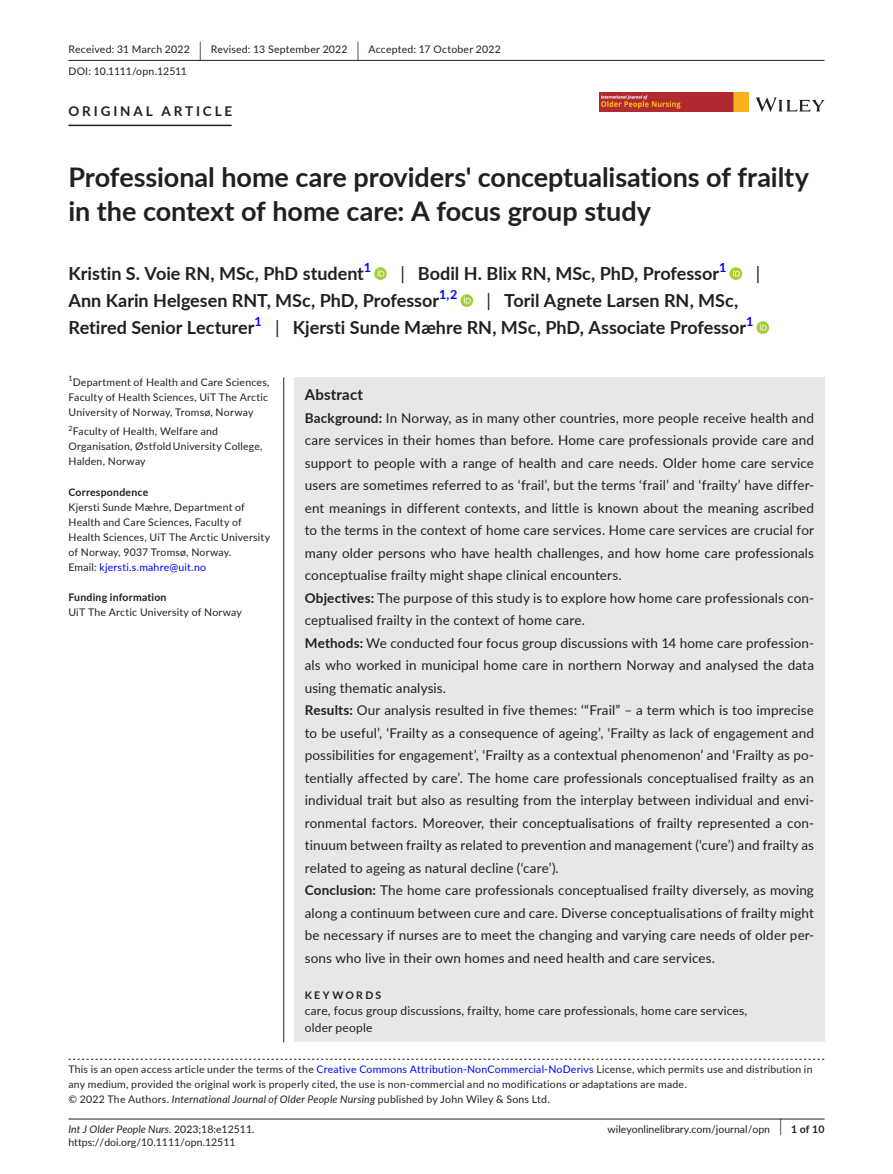
<style>
.page{position:relative;width:893px;height:1174px;background:#fff}
.page>*{position:absolute;margin:0;border:0;box-sizing:border-box;transform-origin:0 0}
.t1{font:700 27px/34.5px "Lato";letter-spacing:-.005em;color:#231f20}
.t2{font:700 18px "Lato";color:#231f20}
.t3{font:18px "Lato";color:#231f20}
.t4{font:700 15px "Lato";letter-spacing:.015em;color:#231f20}
.t5{font:13.5px/22.5px "Lato";letter-spacing:.01em;color:#231f20}
.t6{font:700 13.5px "Lato";letter-spacing:.215em;color:#231f20}
.t7{font:700 12.6px "Lato";color:#00f}
.t8{font:12px/16.5px "Lato";letter-spacing:.015em;color:#231f20}
.t9{font:10.5px/15px "Lato";letter-spacing:.02em;color:#231f20}
.t10{font:10.5px "Lato";color:#231f20}
.t11{font:700 10.5px "Lato";letter-spacing:.02em;color:#231f20}
.t12{font:italic 10.5px "Lato";color:#231f20}
.t13{font:700 10.5px "Lato";letter-spacing:.22em;color:#231f20}
.t14{font:7.35px "Lato";color:#231f20}
.s1{font-size:19.65px}
.s2{font-weight:400}
.s3{color:#00f}
.s4{font-weight:700}
.s5{font-style:italic}
.s6{font-style:normal}
.s7{font-weight:400;font-size:17.4px}
</style>
<div class="page">
<hr style="left:68px;top:1118px;width:756px;height:1px;background:#231f20">
<svg style="left:756px;top:97px;width:68px;height:15px"></svg>
<img style="left:599px;top:93px;width:149px;height:19px">
<hr style="left:68px;top:60px;width:756px;height:1px;background:#231f20">
<hr style="left:68px;top:125px;width:164px;height:1px;background:#231f20">
<svg style="left:374px;top:267px;width:13px;height:13px"></svg>
<svg style="left:377px;top:269px;width:7px;height:7px"></svg>
<svg style="left:729px;top:267px;width:13px;height:13px"></svg>
<svg style="left:733px;top:269px;width:7px;height:7px"></svg>
<svg style="left:460px;top:294px;width:13px;height:13px"></svg>
<svg style="left:464px;top:296px;width:7px;height:7px"></svg>
<svg style="left:756px;top:321px;width:13px;height:13px"></svg>
<svg style="left:760px;top:323px;width:7px;height:7px"></svg>
<svg style="left:68px;top:1058px;width:756px;height:1px"></svg>
<div style="left:294px;top:377px;width:530px;height:665px;background:#e6e7e9"></div>
<hr style="left:283px;top:377px;width:1px;height:665px;background:#231f20">
<p class="t9" style="left:68px;top:38px;width:434px;line-height:21.8px">Received: 31 March 2022 <span class="s1">|</span> Revised: 13 September 2022 <span class="s1">|</span> Accepted: 17 October 2022<br>DOI: 10.1111/opn.12511</p>
<p class="t6" style="left:68px;top:101px;width:165px">ORIGINAL ARTICLE</p>
<h1 class="t1" style="left:68px;top:159px;width:742px">Professional home care providers' conceptualisations of frailty in the context of home care: A focus group study</h1>
<h2 class="t2" style="left:68px;top:260px;width:297px">Kristin S. Voie RN, MSc, PhD student</h2>
<p class="t7" style="left:364px;top:258px;width:9px">1</p>
<h2 class="t2" style="left:400px;top:260px;width:320px"><span class="s2">|</span> Bodil H. Blix RN, MSc, PhD, Professor</h2>
<p class="t7" style="left:719px;top:258px;width:9px">1</p>
<h2 class="t3" style="left:756px;top:260px;width:6px">|</h2>
<h2 class="t2" style="left:68px;top:287px;width:372px">Ann Karin Helgesen RNT, MSc, PhD, Professor</h2>
<p class="t7" style="left:439px;top:285px;width:20px">1,2</p>
<h2 class="t2" style="left:487px;top:287px;width:253px"><span class="s2">|</span> Toril Agnete Larsen RN, MSc,</h2>
<h2 class="t2" style="left:68px;top:314px;width:188px">Retired Senior Lecturer</h2>
<p class="t7" style="left:254px;top:312px;width:9px">1</p>
<h2 class="t2" style="left:275px;top:314px;width:472px"><span class="s2">|</span> Kjersti Sunde Mæhre RN, MSc, PhD, Associate Professor</h2>
<p class="t7" style="left:746px;top:312px;width:9px">1</p>
<p class="t14" style="left:68px;top:373px;width:6px">1</p>
<p class="t9" style="left:68px;top:374px;width:203px;text-indent:4px">Department of Health and Care Sciences,<br>Faculty of Health Sciences, UiT The Arctic<br>University of Norway, Tromsø, Norway</p>
<p class="t9" style="left:68px;top:424px;width:196px"><sup>2</sup>Faculty of Health, Welfare and<br>Organisation, Østfold University College,<br>Halden, Norway</p>
<p class="t11" style="left:68px;top:484px;width:81px">Correspondence</p>
<p class="t9" style="left:68px;top:499px;width:203px">Kjersti Sunde Mæhre, Department of Health and Care Sciences, Faculty of Health Sciences, UiT The Arctic University of Norway, 9037 Tromsø, Norway.<br>Email: <span class="s3">kjersti.s.mahre@uit.no</span></p>
<p class="t11" style="left:68px;top:589px;width:100px">Funding information</p>
<p class="t9" style="left:68px;top:604px;width:175px">UiT The Arctic University of Norway</p>
<p class="t4" style="left:305px;top:383px;width:60px">Abstract</p>
<p class="t5" style="left:305px;top:406px;width:511px"><span class="s4">Background:</span> In Norway, as in many other countries, more people receive health and care services in their homes than before. Home care professionals provide care and support to people with a range of health and care needs. Older home care service users are sometimes referred to as ‘frail’, but the terms ‘frail’ and ‘frailty’ have differ&shy;ent meanings in different contexts, and little is known about the meaning ascribed to the terms in the context of home care services. Home care services are crucial for many older persons who have health challenges, and how home care professionals conceptualise frailty might shape clinical encounters.<br><span class="s4">Objectives:</span> The purpose of this study is to explore how home care professionals con&shy;ceptualised frailty in the context of home care.<br><span class="s4">Methods:</span> We conducted four focus group discussions with 14 home care profession&shy;als who worked in municipal home care in northern Norway and analysed the data using thematic analysis.<br><span class="s4">Results:</span> Our analysis resulted in five themes: ‘“Frail” – a term which is too imprecise to be useful’, ‘Frailty as a consequence of ageing’, ‘Frailty as lack of engagement and possibilities for engagement’, ‘Frailty as a contextual phenomenon’ and ‘Frailty as po&shy;tentially affected by care’. The home care professionals conceptualised frailty as an individual trait but also as resulting from the interplay between individual and envi&shy;ronmental factors. Moreover, their conceptualisations of frailty represented a con&shy;tinuum between frailty as related to prevention and management (‘cure’) and frailty as related to ageing as natural decline (‘care’).<br><span class="s4">Conclusion:</span> The home care professionals conceptualised frailty diversely, as moving along a continuum between cure and care. Diverse conceptualisations of frailty might be necessary if nurses are to meet the changing and varying care needs of older per&shy;sons who live in their own homes and need health and care services.</p>
<p class="t13" style="left:305px;top:987px;width:78px">KEYWORDS</p>
<p class="t8" style="left:305px;top:1002px;width:444px">care, focus group discussions, frailty, home care professionals, home care services, older people</p>
<p class="t9" style="left:68px;top:1061px;width:746px">This is an open access article under the terms of the <span class="s3">Creative Commons Attribution-NonCommercial-NoDerivs</span> License, which permits use and distribution in any medium, provided the original work is properly cited, the use is non-commercial and no modifications or adaptations are made.<br>© 2022 The Authors. <span class="s5">International Journal of Older People Nursing</span> published by John Wiley &amp; Sons Ltd.</p>
<p class="t12" style="left:68px;top:1121px;width:188px">Int J Older People Nurs. <span class="s6">2023;18:e12511.</span></p>
<p class="t11" style="left:779px;top:1121px;width:46px"><span class="s7">|</span> 1 of 10</p>
<p class="t10" style="left:68px;top:1135px;width:169px">https://doi.org/10.1111/opn.12511</p>
<p class="t10" style="left:608px;top:1121px;width:164px">wileyonlinelibrary.com/journal/opn</p>
</div>
